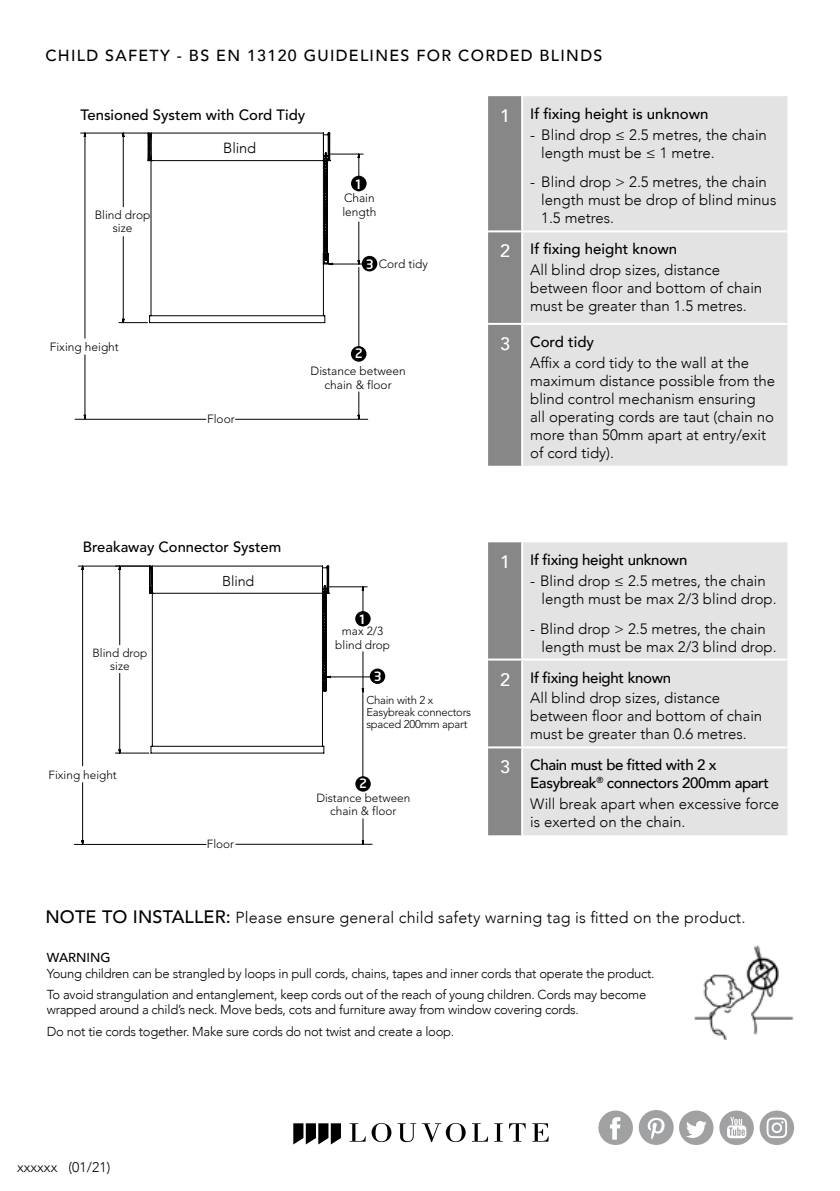
<style>
.page{position:relative;width:840px;height:1191px;background:#fff}
.page>*{position:absolute;margin:0;border:0;box-sizing:border-box;transform-origin:0 0}
.t1{font:300 16px "Avenir";letter-spacing:.01em;color:#000}
.t2{font:500 16px "Avenir";letter-spacing:.08em;color:#000}
.t3{font:300 15px/18px "Avenir";color:#000}
.t4{font:500 15px/18px "Avenir";letter-spacing:-.025em;color:#000}
.t5{font:500 15px "Avenir";color:#000}
.t6{font:500 14.8px "Avenir";color:#000}
.t7{font:300 14.6px "Avenir";letter-spacing:-.01em;color:#000}
.t8{font:300 14.2px "Avenir";letter-spacing:-.01em;color:#000}
.t9{font:300 14px "Avenir";color:#000}
.t10{font:300 13px/21.2px "Avenir";letter-spacing:-.02em;color:#000}
.t11{font:500 13px "Avenir";color:#000}
.t12{font:500 12.8px "Neo Sans";color:#fff}
.t13{font:500 12.6px "Neo Sans";color:#fff}
.t14{font:300 12px/13.8px "Avenir";color:#000;text-align:center}
.t15{font:300 11.8px/13.8px "Avenir";color:#000;text-align:center}
.t16{font:300 11.2px/11.8px "Avenir";letter-spacing:-.02em;color:#000}
.s1{font-family:"Neo Sans";font-weight:500;font-size:12.8px;color:#fff}
.s2{font-size:18px;color:#fff}
.s3{font-weight:500;font-size:18px;color:#fff}
.s4{font-weight:500}
.s5{font-weight:500;font-size:18px}
</style>
<div class="page">
<img style="left:694px;top:945px;width:99px;height:94px">
<hr style="left:149px;top:315px;width:175px;height:1px;background:#010203">
<hr style="left:149px;top:322px;width:175px;height:1px;background:#010203">
<hr style="left:151px;top:160px;width:172px;height:1px;background:#010203">
<hr style="left:151px;top:133px;width:172px;height:1px;background:#010203">
<hr style="left:323px;top:264px;width:1px;height:52px;background:#010203">
<svg style="left:357px;top:153px;width:3px;height:111px"></svg>
<hr style="left:358px;top:158px;width:1px;height:33px;background:#010203">
<hr style="left:358px;top:222px;width:1px;height:38px;background:#010203">
<hr style="left:330px;top:264px;width:33px;height:1px;background:#010203">
<hr style="left:328px;top:154px;width:35px;height:1px;background:#010203">
<svg style="left:84px;top:132px;width:2px;height:287px"></svg>
<hr style="left:85px;top:136px;width:1px;height:202px;background:#010203">
<hr style="left:85px;top:355px;width:1px;height:60px;background:#010203">
<hr style="left:75px;top:419px;width:131px;height:1px;background:#010203">
<hr style="left:80px;top:133px;width:68px;height:1px;background:#010203">
<svg style="left:119px;top:132px;width:33px;height:192px"></svg>
<svg style="left:357px;top:392px;width:2px;height:27px"></svg>
<hr style="left:358px;top:267px;width:1px;height:94px;background:#010203">
<hr style="left:235px;top:419px;width:132px;height:1px;background:#010203">
<svg style="left:323px;top:133px;width:10px;height:132px"></svg>
<div style="left:351px;top:346px;width:15px;height:16px;background:#000;border-radius:50%"></div>
<div style="left:361px;top:256px;width:16px;height:15px;background:#000;border-radius:50%"></div>
<div style="left:351px;top:176px;width:15px;height:15px;background:#000;border-radius:50%"></div>
<hr style="left:151px;top:746px;width:172px;height:1px;background:#010203">
<hr style="left:151px;top:752px;width:172px;height:1px;background:#010203">
<hr style="left:152px;top:593px;width:1px;height:153px;background:#010203">
<hr style="left:152px;top:593px;width:170px;height:1px;background:#010203">
<hr style="left:152px;top:566px;width:170px;height:1px;background:#010203">
<hr style="left:322px;top:593px;width:1px;height:153px;background:#010203">
<svg style="left:149px;top:566px;width:4px;height:28px"></svg>
<svg style="left:361px;top:587px;width:3px;height:107px"></svg>
<hr style="left:362px;top:651px;width:1px;height:37px;background:#010203">
<hr style="left:362px;top:590px;width:1px;height:34px;background:#010203">
<hr style="left:327px;top:586px;width:40px;height:1px;background:#010203">
<hr style="left:327px;top:676px;width:44px;height:1px;background:#010203">
<svg style="left:81px;top:565px;width:3px;height:279px"></svg>
<hr style="left:82px;top:569px;width:1px;height:197px;background:#010203">
<hr style="left:82px;top:782px;width:1px;height:59px;background:#010203">
<hr style="left:78px;top:566px;width:72px;height:1px;background:#010203">
<svg style="left:118px;top:565px;width:3px;height:189px"></svg>
<hr style="left:119px;top:569px;width:1px;height:76px;background:#010203">
<hr style="left:119px;top:673px;width:1px;height:76px;background:#010203">
<hr style="left:115px;top:752px;width:34px;height:1px;background:#010203">
<hr style="left:115px;top:566px;width:35px;height:1px;background:#010203">
<hr style="left:74px;top:844px;width:132px;height:1px;background:#010203">
<svg style="left:361px;top:818px;width:3px;height:26px"></svg>
<hr style="left:236px;top:844px;width:136px;height:1px;background:#010203">
<hr style="left:362px;top:693px;width:1px;height:97px;background:#010203">
<svg style="left:322px;top:566px;width:9px;height:126px"></svg>
<div style="left:355px;top:776px;width:15px;height:15px;background:#000;border-radius:50%"></div>
<div style="left:369px;top:668px;width:16px;height:16px;background:#000;border-radius:50%"></div>
<div style="left:355px;top:611px;width:15px;height:15px;background:#000;border-radius:50%"></div>
<svg style="left:488px;top:96px;width:33px;height:370px;background:#888"></svg>
<div style="left:523px;top:96px;width:264px;height:370px;background:#e3e3e3"></div>
<hr style="left:488px;top:230px;width:34px;height:2px;background:#fff">
<hr style="left:522px;top:230px;width:265px;height:2px;background:#fff">
<hr style="left:488px;top:323px;width:34px;height:2px;background:#fff">
<hr style="left:522px;top:323px;width:265px;height:2px;background:#fff">
<div style="left:488px;top:542px;width:33px;height:293px;background:#878787"></div>
<div style="left:523px;top:542px;width:264px;height:293px;background:#e3e3e3"></div>
<hr style="left:488px;top:658px;width:34px;height:2px;background:#fff">
<hr style="left:522px;top:658px;width:265px;height:2px;background:#fff">
<hr style="left:488px;top:746px;width:34px;height:2px;background:#fff">
<hr style="left:522px;top:746px;width:265px;height:2px;background:#fff">
<svg style="left:349px;top:1123px;width:199px;height:19px"></svg>
<svg style="left:293px;top:1123px;width:48px;height:21px"></svg>
<svg style="left:598px;top:1110px;width:34px;height:35px"></svg>
<svg style="left:759px;top:1110px;width:34px;height:35px"></svg>
<div style="left:773px;top:1124px;width:6px;height:7px;background:#a0a1a3;border-radius:50%"></div>
<svg style="left:719px;top:1110px;width:34px;height:35px"></svg>
<svg style="left:638px;top:1110px;width:75px;height:35px"></svg>
<p class="t2" style="left:45px;top:42px;width:558px">CHILD SAFETY - BS EN 13120 GUIDELINES FOR CORDED BLINDS</p>
<p class="t6" style="left:80px;top:102px;width:226px">Tensioned System with Cord Tidy</p>
<p class="t14" style="left:95px;top:207px;width:57px">Blind drop size</p>
<p class="t14" style="left:50px;top:340px;width:71px">Fixing height</p>
<p class="t7" style="left:223px;top:139px;width:34px">Blind</p>
<p class="t14" style="left:207px;top:412px;width:29px">Floor</p>
<p class="t12" style="left:354px;top:176px;width:10px">1</p>
<p class="t14" style="left:342px;top:191px;width:35px;text-align:left">Chain length</p>
<p class="t14" style="left:365px;top:256px;width:64px"><span class="s1">3</span> Cord tidy</p>
<p class="t12" style="left:354px;top:346px;width:10px">2</p>
<p class="t14" style="left:310px;top:364px;width:97px">Distance between chain &amp; floor</p>
<p class="t5" style="left:500px;top:101px;width:210px"><span class="s2">1</span> If fixing height is unknown</p>
<p class="t3" style="left:541px;top:126px;width:227px;text-indent:-11px">- Blind drop ≤ 2.5 metres, the chain length must be ≤ 1 metre.</p>
<p class="t3" style="left:541px;top:173px;width:236px;text-indent:-11px">- Blind drop &gt; 2.5 metres, the chain length must be drop of blind minus<br>1.5 metres.</p>
<p class="t3" style="left:530px;top:239px;width:191px;line-height:20.8px;text-indent:-30px"><span class="s3">2</span> <span class="s4">If fixing height known<br></span>All blind drop sizes, distance</p>
<p class="t3" style="left:530px;top:279px;width:233px">between floor and bottom of chain must be greater than 1.5 metres.</p>
<p class="t3" style="left:530px;top:331px;width:220px;line-height:20.8px;text-indent:-30px"><span class="s3">3</span> <span class="s4">Cord tidy<br></span>Affix a cord tidy to the wall at the</p>
<p class="t3" style="left:530px;top:371px;width:246px">maximum distance possible from the blind control mechanism ensuring<br>all operating cords are taut (chain no more than 50mm apart at entry/exit of cord tidy).</p>
<p class="t6" style="left:83px;top:534px;width:200px">Breakaway Connector System</p>
<p class="t15" style="left:92px;top:645px;width:56px">Blind drop size</p>
<p class="t15" style="left:49px;top:767px;width:70px">Fixing height</p>
<p class="t8" style="left:222px;top:572px;width:33px">Blind</p>
<p class="t15" style="left:207px;top:837px;width:29px">Floor</p>
<p class="t13" style="left:358px;top:611px;width:9px">1</p>
<p class="t15" style="left:335px;top:624px;width:56px">max 2/3 blind drop</p>
<p class="t13" style="left:373px;top:668px;width:9px">3</p>
<p class="t16" style="left:366px;top:694px;width:106px">Chain with 2 x<br>Easybreak connectors spaced 200mm apart</p>
<p class="t13" style="left:359px;top:776px;width:9px">2</p>
<p class="t15" style="left:316px;top:790px;width:95px">Distance between chain &amp; floor</p>
<p class="t4" style="left:500px;top:550px;width:189px"><span class="s2">1</span> If fixing height unknown</p>
<p class="t3" style="left:541px;top:572px;width:236px;text-indent:-11px">- Blind drop ≤ 2.5 metres, the chain length must be max 2/3 blind drop.</p>
<p class="t3" style="left:541px;top:619px;width:236px;text-indent:-11px">- Blind drop &gt; 2.5 metres, the chain length must be max 2/3 blind drop.</p>
<p class="t3" style="left:530px;top:667px;width:191px;line-height:20.8px;text-indent:-30px"><span class="s3">2</span> <span class="s4">If fixing height known<br></span>All blind drop sizes, distance</p>
<p class="t3" style="left:530px;top:707px;width:233px">between floor and bottom of chain must be greater than 0.6 metres.</p>
<p class="t4" style="left:530px;top:755px;width:240px;text-indent:-30px"><span class="s2">3</span> Chain must be fitted with 2 x<br>Easybreak<sup>®</sup> connectors 200mm apart</p>
<p class="t3" style="left:530px;top:795px;width:250px">Will break apart when excessive force is exerted on the chain.</p>
<p class="t1" style="left:45px;top:907px;width:701px"><span class="s5">NOTE TO INSTALLER:</span> Please ensure general child safety warning tag is fitted on the product.</p>
<p class="t11" style="left:47px;top:946px;width:65px">WARNING</p>
<p class="t10" style="left:47px;top:962px;width:609px">Young children can be strangled by loops in pull cords, chains, tapes and inner cords that operate the product.<br>To avoid strangulation and entanglement, keep cords out of the reach of young children. Cords may become</p>
<p class="t10" style="left:47px;top:999px;width:533px">wrapped around a child’s neck. Move beds, cots and furniture away from window covering cords.<br>Do not tie cords together. Make sure cords do not twist and create a loop.</p>
<p class="t9" style="left:17px;top:1159px;width:95px">xxxxxx (01/21)</p>
</div>
